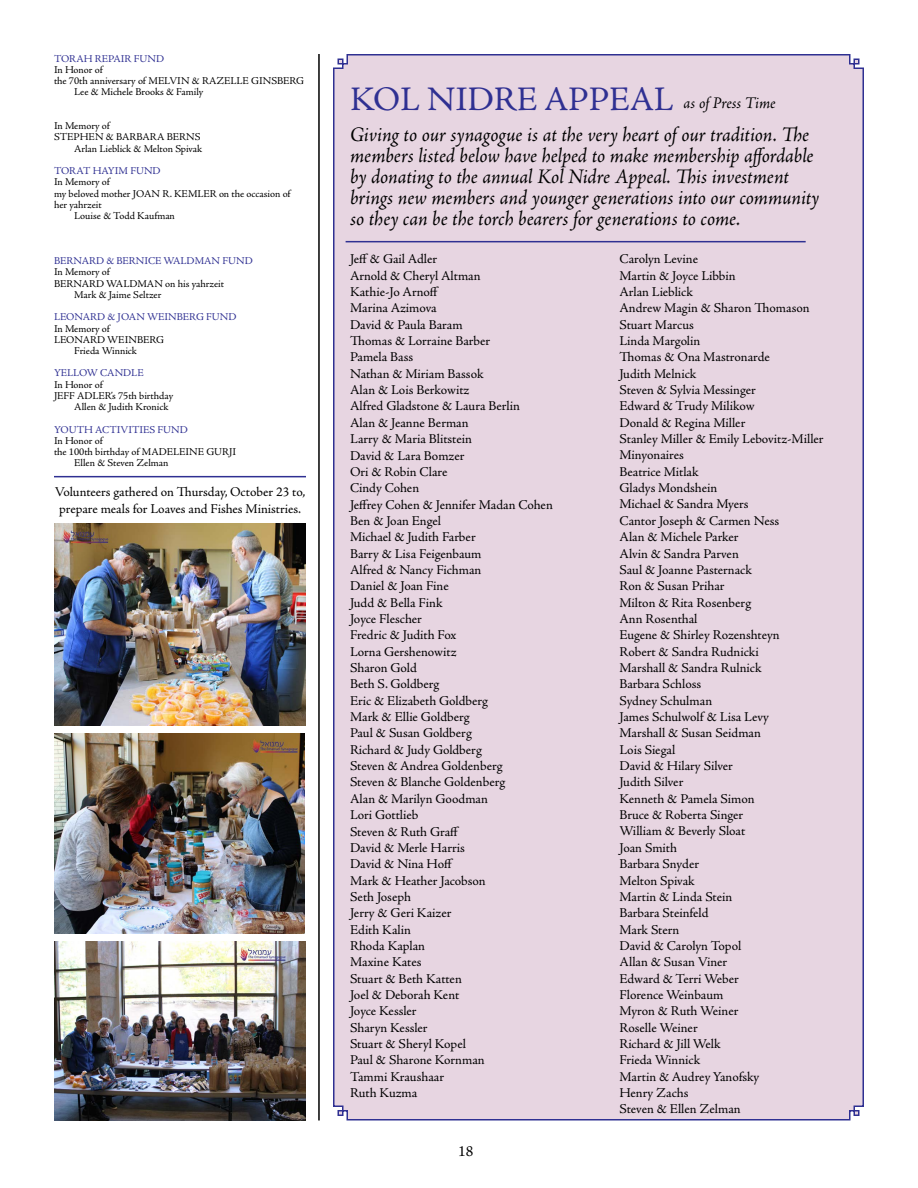
<style>
.page{position:relative;width:918px;height:1188px;background:#fff}
.page>*{position:absolute;margin:0;border:0;box-sizing:border-box;transform-origin:0 0}
.t1{font:34.5px "Adobe Jenson Pro";letter-spacing:-.005em;color:#2f3092}
.t2{font:italic 21px/21px "Adobe Jenson Pro";letter-spacing:-.005em;color:#000;scale:.95 1}
.t3{font:italic 16.5px "Adobe Jenson Pro";letter-spacing:-.005em;color:#000;scale:.95 1}
.t4{font:15.45px "Adobe Jenson Pro";color:#000}
.t5{font:13.5px/16.4px "Adobe Jenson Pro";letter-spacing:-.005em;color:#000}
.t6{font:10.5px "Adobe Jenson Pro";color:#000}
.t7{font:10.5px "Adobe Jenson Pro";color:#2f3092}
</style>
<div class="page">
<hr style="left:318px;top:54px;width:2px;height:1066px;background:#000">
<div style="left:333px;top:54px;width:531px;height:1067px;background:#e7d5e1"></div>
<hr style="left:346px;top:241px;width:460px;height:1px;background:#2f3092">
<img style="left:54px;top:524px;width:252px;height:202px">
<img style="left:54px;top:733px;width:250px;height:201px">
<img style="left:54px;top:941px;width:252px;height:180px">
<hr style="left:54px;top:476px;width:252px;height:1px;background:#2f3092">
<p class="t7" style="left:54px;top:52px;width:112px">TORAH REPAIR FUND</p>
<p class="t6" style="left:54px;top:64px;width:51px">In Honor of</p>
<p class="t6" style="left:54px;top:75px;width:252px">the 70th anniversary of MELVIN &amp; RAZELLE GINSBERG</p>
<p class="t6" style="left:74px;top:86px;width:131px">Lee &amp; Michele Brooks &amp; Family</p>
<p class="t6" style="left:54px;top:120px;width:58px">In Memory of</p>
<p class="t6" style="left:54px;top:131px;width:148px">STEPHEN &amp; BARBARA BERNS</p>
<p class="t6" style="left:74px;top:142px;width:130px">Arlan Lieblick &amp; Melton Spivak</p>
<p class="t7" style="left:54px;top:165px;width:108px">TORAT HAYIM FUND</p>
<p class="t6" style="left:54px;top:176px;width:58px">In Memory of</p>
<p class="t6" style="left:54px;top:187px;width:239px">my beloved mother JOAN R. KEMLER on the occasion of</p>
<p class="t6" style="left:54px;top:199px;width:49px">her yahrzeit</p>
<p class="t6" style="left:74px;top:210px;width:102px">Louise &amp; Todd Kaufman</p>
<p class="t7" style="left:54px;top:255px;width:200px">BERNARD &amp; BERNICE WALDMAN FUND</p>
<p class="t6" style="left:54px;top:266px;width:58px">In Memory of</p>
<p class="t6" style="left:54px;top:277px;width:172px">BERNARD WALDMAN on his yahrzeit</p>
<p class="t6" style="left:74px;top:289px;width:89px">Mark &amp; Jaime Seltzer</p>
<p class="t7" style="left:54px;top:311px;width:184px">LEONARD &amp; JOAN WEINBERG FUND</p>
<p class="t6" style="left:54px;top:322px;width:58px">In Memory of</p>
<p class="t6" style="left:54px;top:334px;width:112px">LEONARD WEINBERG</p>
<p class="t6" style="left:74px;top:345px;width:64px">Frieda Winnick</p>
<p class="t7" style="left:54px;top:367px;width:91px">YELLOW CANDLE</p>
<p class="t6" style="left:54px;top:379px;width:51px">In Honor of</p>
<p class="t6" style="left:54px;top:390px;width:121px">JEFF ADLER’s 75th birthday</p>
<p class="t6" style="left:74px;top:401px;width:96px">Allen &amp; Judith Kronick</p>
<p class="t7" style="left:54px;top:424px;width:135px">YOUTH ACTIVITIES FUND</p>
<p class="t6" style="left:54px;top:435px;width:51px">In Honor of</p>
<p class="t6" style="left:54px;top:446px;width:184px">the 100th birthday of MADELEINE GURJI</p>
<p class="t6" style="left:74px;top:457px;width:96px">Ellen &amp; Steven Zelman</p>
<p class="t5" style="left:55px;top:484px;width:252px;text-align:center">Volunteers gathered on Thursday, October 23 to, prepare meals for Loaves and Fishes Ministries.</p>
<h1 class="t1" style="left:350px;top:79px;width:325px">KOL NIDRE APPEAL</h1>
<p class="t2" style="left:350px;top:125px;width:495px">Giving to our synagogue is at the very heart of our tradition. The members listed below have helped to make membership affordable by donating to the annual Kol Nidre Appeal. This investment brings new members and younger generations into our community so they can be the torch bearers for generations to come.</p>
<p class="t3" style="left:684px;top:94px;width:98px">as of Press Time</p>
<p class="t5" style="left:350px;top:251px;width:204px">Jeff &amp; Gail Adler<br>Arnold &amp; Cheryl Altman<br>Kathie-Jo Arnoff<br>Marina Azimova<br>David &amp; Paula Baram<br>Thomas &amp; Lorraine Barber<br>Pamela Bass<br>Nathan &amp; Miriam Bassok<br>Alan &amp; Lois Berkowitz<br>Alfred Gladstone &amp; Laura Berlin<br>Alan &amp; Jeanne Berman<br>Larry &amp; Maria Blitstein<br>David &amp; Lara Bomzer<br>Ori &amp; Robin Clare<br>Cindy Cohen<br>Jeffrey Cohen &amp; Jennifer Madan Cohen<br>Ben &amp; Joan Engel<br>Michael &amp; Judith Farber<br>Barry &amp; Lisa Feigenbaum<br>Alfred &amp; Nancy Fichman<br>Daniel &amp; Joan Fine<br>Judd &amp; Bella Fink<br>Joyce Flescher<br>Fredric &amp; Judith Fox<br>Lorna Gershenowitz<br>Sharon Gold<br>Beth S. Goldberg<br>Eric &amp; Elizabeth Goldberg<br>Mark &amp; Ellie Goldberg<br>Paul &amp; Susan Goldberg<br>Richard &amp; Judy Goldberg<br>Steven &amp; Andrea Goldenberg<br>Steven &amp; Blanche Goldenberg<br>Alan &amp; Marilyn Goodman<br>Lori Gottlieb<br>Steven &amp; Ruth Graff<br>David &amp; Merle Harris<br>David &amp; Nina Hoff<br>Mark &amp; Heather Jacobson<br>Seth Joseph<br>Jerry &amp; Geri Kaizer<br>Edith Kalin<br>Rhoda Kaplan<br>Maxine Kates<br>Stuart &amp; Beth Katten<br>Joel &amp; Deborah Kent<br>Joyce Kessler<br>Sharyn Kessler<br>Stuart &amp; Sheryl Kopel<br>Paul &amp; Sharone Kornman<br>Tammi Kraushaar<br>Ruth Kuzma</p>
<p class="t5" style="left:620px;top:251px;width:206px">Carolyn Levine<br>Martin &amp; Joyce Libbin<br>Arlan Lieblick<br>Andrew Magin &amp; Sharon Thomason<br>Stuart Marcus<br>Linda Margolin<br>Thomas &amp; Ona Mastronarde<br>Judith Melnick<br>Steven &amp; Sylvia Messinger<br>Edward &amp; Trudy Milikow<br>Donald &amp; Regina Miller<br>Stanley Miller &amp; Emily Lebovitz-Miller<br>Minyonaires<br>Beatrice Mitlak<br>Gladys Mondshein<br>Michael &amp; Sandra Myers<br>Cantor Joseph &amp; Carmen Ness<br>Alan &amp; Michele Parker<br>Alvin &amp; Sandra Parven<br>Saul &amp; Joanne Pasternack<br>Ron &amp; Susan Prihar<br>Milton &amp; Rita Rosenberg<br>Ann Rosenthal<br>Eugene &amp; Shirley Rozenshteyn<br>Robert &amp; Sandra Rudnicki<br>Marshall &amp; Sandra Rulnick<br>Barbara Schloss<br>Sydney Schulman<br>James Schulwolf &amp; Lisa Levy<br>Marshall &amp; Susan Seidman<br>Lois Siegal<br>David &amp; Hilary Silver<br>Judith Silver<br>Kenneth &amp; Pamela Simon<br>Bruce &amp; Roberta Singer<br>William &amp; Beverly Sloat<br>Joan Smith<br>Barbara Snyder<br>Melton Spivak<br>Martin &amp; Linda Stein<br>Barbara Steinfeld<br>Mark Stern<br>David &amp; Carolyn Topol<br>Allan &amp; Susan Viner<br>Edward &amp; Terri Weber<br>Florence Weinbaum<br>Myron &amp; Ruth Weiner<br>Roselle Weiner<br>Richard &amp; Jill Welk<br>Frieda Winnick<br>Martin &amp; Audrey Yanofsky<br>Henry Zachs<br>Steven &amp; Ellen Zelman</p>
<p class="t4" style="left:458px;top:1143px;width:17px">18</p>
</div>
